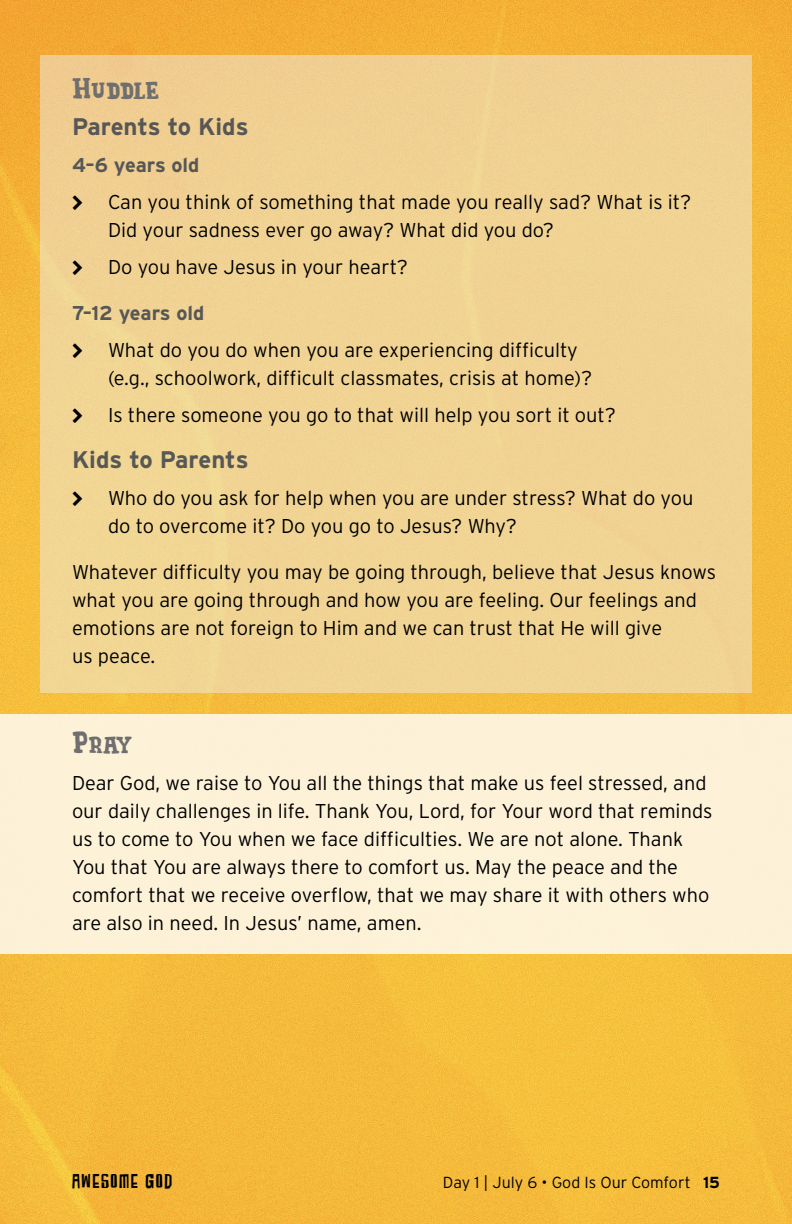
<style>
.page{position:relative;width:792px;height:1224px;background:#fff}
.page>*{position:absolute;margin:0;border:0;box-sizing:border-box;transform-origin:0 0}
.t1{font:28px "Brazie";color:#706f6f}
.t2{font:700 24px "Interstate";letter-spacing:-.005em;color:#575756}
.t3{font:300 20px/28px "Interstate";color:#000}
.t4{font:700 20px "Interstate";color:#575756}
.t5{font:20px "SUBURBIA Regular";letter-spacing:.08em;color:#000}
.t6{font:300 16px "Interstate";color:#000}
.s1{font-weight:700}
</style>
<div class="page">
<img style="left:0;top:0;width:792px;height:1224px">
<div style="left:40px;top:55px;width:712px;height:638px;background:#f1d393"></div>
<div style="left:0;top:715px;width:792px;height:239px;background:#fdf2d8"></div>
<h1 class="t1" style="left:72px;top:70px;width:89px">Huddle</h1>
<p class="t2" style="left:72px;top:114px;width:178px">Parents to Kids</p>
<p class="t4" style="left:72px;top:154px;width:129px">4–6 years old</p>
<p class="t3" style="left:108px;top:188px;width:585px">Can you think of something that made you really sad? What is it?<br>Did your sadness ever go away? What did you do?</p>
<p class="t3" style="left:108px;top:253px;width:302px">Do you have Jesus in your heart?</p>
<p class="t4" style="left:72px;top:302px;width:134px">7–12 years old</p>
<p class="t3" style="left:108px;top:336px;width:486px">What do you do when you are experiencing difficulty (e.g., schoolwork, difficult classmates, crisis at home)?</p>
<p class="t3" style="left:108px;top:401px;width:510px">Is there someone you go to that will help you sort it out?</p>
<p class="t2" style="left:72px;top:446px;width:178px">Kids to Parents</p>
<p class="t3" style="left:108px;top:484px;width:587px">Who do you ask for help when you are under stress? What do you do to overcome it? Do you go to Jesus? Why?</p>
<p class="t3" style="left:72px;top:558px;width:646px">Whatever difficulty you may be going through, believe that Jesus knows what you are going through and how you are feeling. Our feelings and emotions are not foreign to Him and we can trust that He will give<br>us peace.</p>
<h1 class="t1" style="left:72px;top:724px;width:61px">Pray</h1>
<p class="t3" style="left:72px;top:769px;width:642px">Dear God, we raise to You all the things that make us feel stressed, and our daily challenges in life. Thank You, Lord, for Your word that reminds us to come to You when we face difficulties. We are not alone. Thank You that You are always there to comfort us. May the peace and the comfort that we receive overflow, that we may share it with others who are also in need. In Jesus’ name, amen.</p>
<p class="t5" style="left:72px;top:1170px;width:102px">AWESOME GOD</p>
<p class="t6" style="left:443px;top:1173px;width:279px">Day 1 | July 6 • God Is Our Comfort <span class="s1">15</span></p>
</div>
